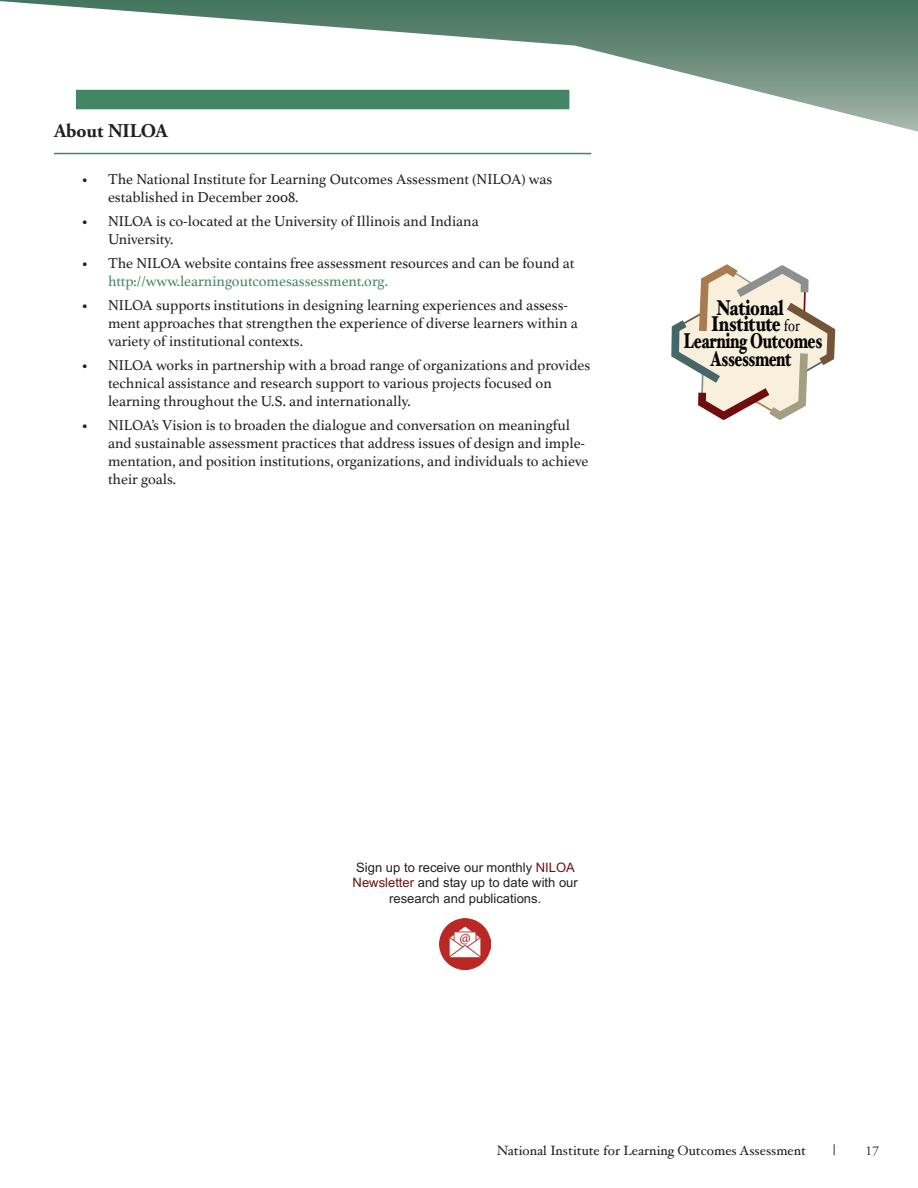
<style>
.page{position:relative;width:918px;height:1188px;background:#fff}
.page>*{position:absolute;margin:0;border:0;box-sizing:border-box;transform-origin:0 0}
.t1{font:900 21.45px/34.7px "Hoefler Text";letter-spacing:-.02em;color:#040503;scale:.69 1}
.t2{font:900 21.45px "Hoefler Text";letter-spacing:-.02em;color:#040503;scale:.7 1}
.t3{font:900 21.45px "Hoefler Text";letter-spacing:-.015em;color:#060705;scale:.77 1}
.t4{font:700 19.5px "Adobe Garamond Pro";color:#231f20}
.t5{font:15px/18px "Athelas";color:#231f20}
.t6{font:15px "Athelas";color:#438666}
.t7{font:15px "Hoefler Text";color:#231f20}
.t8{font:13.5px "Hoefler Text";color:#231f20}
.t9{font:13.5px "Adobe Garamond Pro";color:#231f20}
.t10{font:13.05px/15.6px "Arial";color:#231f20;text-align:center}
.s1{color:#060705}
.s2{font-weight:400;font-size:16.8px;color:#060705}
.s3{color:#6c140e}
</style>
<div class="page">
<img style="left:440px;top:918px;width:51px;height:51px">
<svg style="left:671px;top:264px;width:165px;height:157px"></svg>
<hr style="left:54px;top:153px;width:537px;height:1px;background:#438666">
<svg style="left:0;top:0;width:918px;height:132px"></svg>
<h2 class="t4" style="left:54px;top:120px;width:115px">About NILOA</h2>
<p class="t5" style="left:108px;top:169px;width:446px;text-indent:-27px">• The National Institute for Learning Outcomes Assessment (NILOA) was established in December 2008.</p>
<p class="t5" style="left:108px;top:211px;width:372px;text-indent:-27px">• NILOA is co-located at the University of Illinois and Indiana<br>University.</p>
<p class="t5" style="left:81px;top:253px;width:495px">• The NILOA website contains free assessment resources and can be found at</p>
<p class="t6" style="left:108px;top:269px;width:281px">http://www.learningoutcomesassessment.org.</p>
<p class="t5" style="left:108px;top:295px;width:471px;text-indent:-27px">• NILOA supports institutions in designing learning experiences and assess&shy;ment approaches that strengthen the experience of diverse learners within a variety of institutional contexts.</p>
<p class="t5" style="left:108px;top:355px;width:484px;text-indent:-27px">• NILOA works in partnership with a broad range of organizations and provides technical assistance and research support to various projects focused on learning throughout the U.S. and internationally.</p>
<p class="t5" style="left:108px;top:415px;width:482px;text-indent:-27px">• NILOA’s Vision is to broaden the dialogue and conversation on meaningful and sustainable assessment practices that address issues of design and imple&shy;mentation, and position institutions, organizations, and individuals to achieve their goals.</p>
<h1 class="t3" style="left:716px;top:295px;width:89px">National</h1>
<h1 class="t2" style="left:683px;top:329px;width:200px">Learning Outcomes</h1>
<h1 class="t1" style="left:710px;top:307px;width:131px"><span class="s1">Institute</span> <span class="s2">for<br></span>Assessment</h1>
<p class="t10" style="left:353px;top:859px;width:227px">Sign up to receive our monthly <span class="s3">NILOA<br>Newsletter</span> and stay up to date with our research and publications.</p>
<p class="t8" style="left:497px;top:1143px;width:311px">National Institute for Learning Outcomes Assessment</p>
<p class="t7" style="left:833px;top:1141px;width:4px">|</p>
<p class="t9" style="left:866px;top:1143px;width:15px">17</p>
</div>
